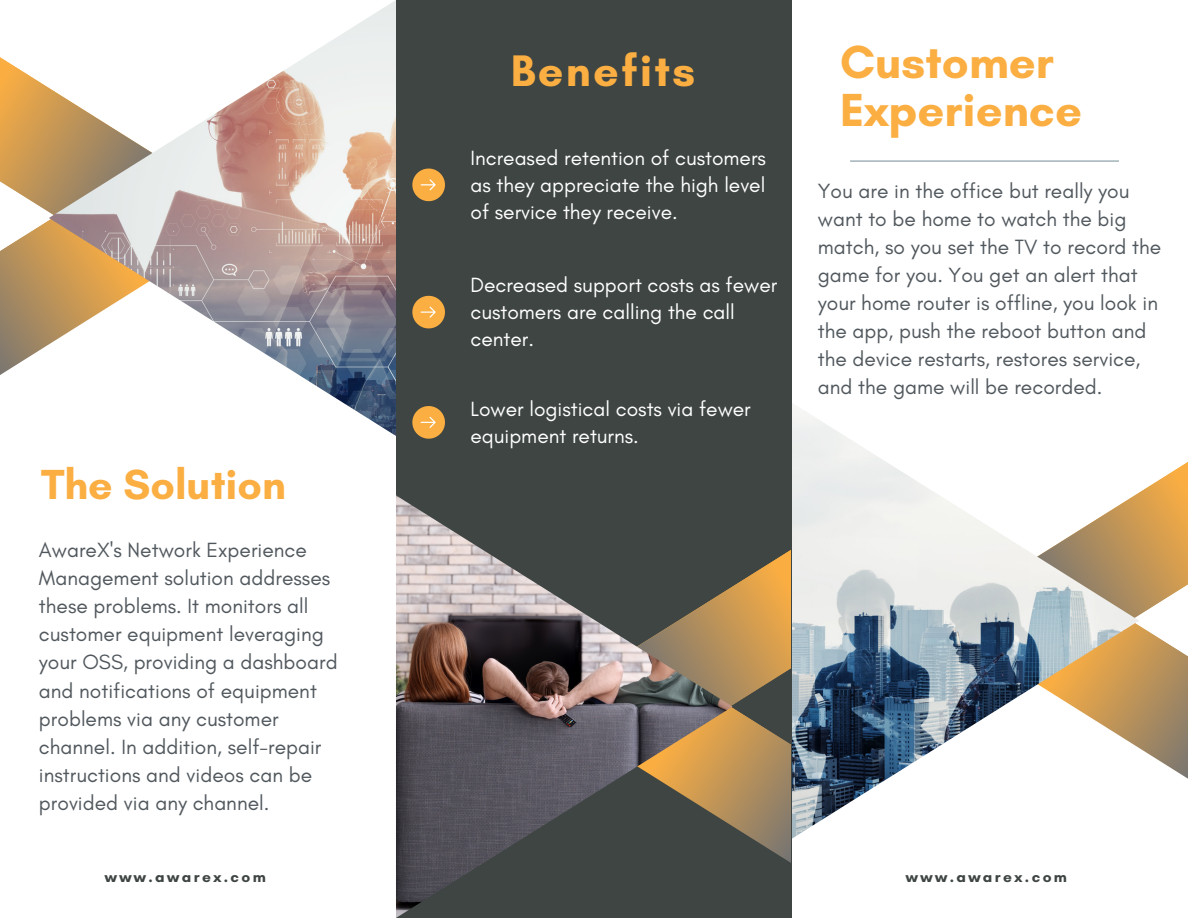
<style>
.page{position:relative;width:1188px;height:918px;background:#fff}
.page>*{position:absolute;margin:0;border:0;box-sizing:border-box;transform-origin:0 0}
.t1{font:700 47.25px/47.2px "Glacial Indifference";color:#fbae42}
.t2{font:700 45px "Glacial Indifference";letter-spacing:.05em;color:#fbae42}
.t3{font:700 42.9px "Glacial Indifference";color:#fbae42}
.t4{font:21px/28.2px "Glacial Indifference";color:#51585d}
.t5{font:21px/27px "Glacial Indifference";color:#fff}
.t6{font:700 15.45px "Glacial Indifference";letter-spacing:.155em;color:#3e4543}
</style>
<div class="page">
<svg style="left:1139px;top:738px;width:49px;height:41px"></svg>
<svg style="left:1139px;top:462px;width:49px;height:276px"></svg>
<img style="left:792px;top:403px;width:347px;height:435px">
<svg style="left:0;top:336px;width:49px;height:39px"></svg>
<svg style="left:0;top:57px;width:49px;height:279px"></svg>
<img style="left:49px;top:0;width:347px;height:436px">
<div style="left:396px;top:0;width:396px;height:918px;background:#3e4543"></div>
<hr style="left:850px;top:161px;width:269px;height:1px;background:#839aa1">
<svg style="left:412px;top:169px;width:33px;height:32px"></svg>
<svg style="left:412px;top:296px;width:33px;height:32px"></svg>
<svg style="left:412px;top:406px;width:33px;height:33px"></svg>
<svg style="left:733px;top:821px;width:57px;height:41px"></svg>
<svg style="left:733px;top:550px;width:57px;height:271px"></svg>
<img style="left:396px;top:496px;width:337px;height:422px">
<h3 class="t3" style="left:41px;top:458px;width:246px">The Solution</h3>
<p class="t4" style="left:39px;top:535px;width:300px">AwareX's Network Experience<br>Management solution addresses these problems. It monitors all customer equipment leveraging your OSS, providing a dashboard and notifications of equipment problems via any customer channel. In addition, self-repair instructions and videos can be provided via any channel.</p>
<p class="t6" style="left:105px;top:867px;width:163px">www.awarex.com</p>
<h2 class="t2" style="left:511px;top:43px;width:186px">Benefits</h2>
<p class="t5" style="left:470px;top:144px;width:297px;text-align:justify">Increased retention of customers as they appreciate the high level of service they receive.</p>
<p class="t5" style="left:470px;top:271px;width:308px">Decreased support costs as fewer customers are calling the call center.</p>
<p class="t5" style="left:470px;top:395px;width:282px">Lower logistical costs via fewer equipment returns.</p>
<h1 class="t1" style="left:840px;top:38px;width:243px">Customer<br>Experience</h1>
<p class="t4" style="left:818px;top:176px;width:345px">You are in the office but really you want to be home to watch the big match, so you set the TV to record the game for you. You get an alert that your home router is offline, you look in the app, push the reboot button and the device restarts, restores service, and the game will be recorded.</p>
<p class="t6" style="left:906px;top:867px;width:163px">www.awarex.com</p>
</div>
